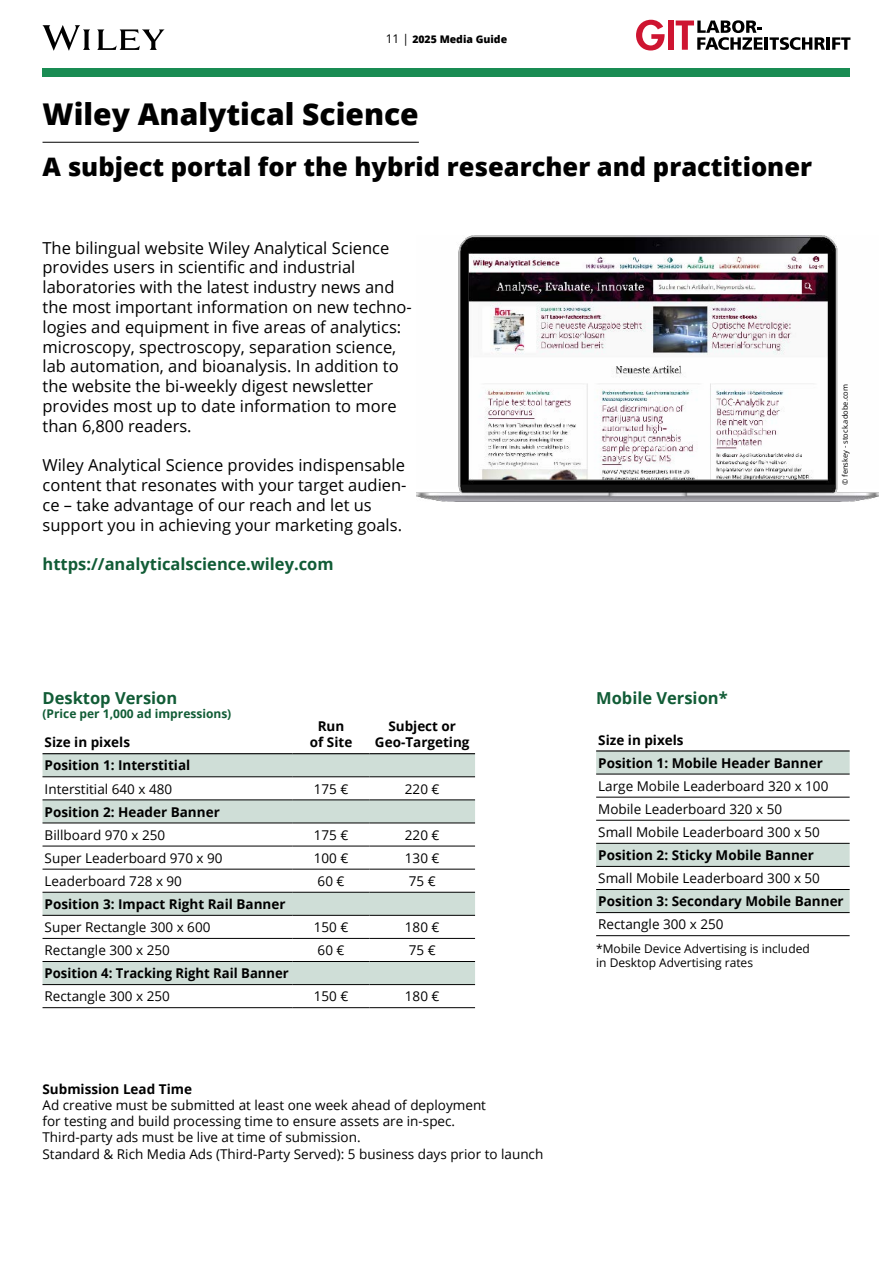
<style>
.page{position:relative;width:893px;height:1263px;background:#fff}
.page>*{position:absolute;margin:0;border:0;box-sizing:border-box;transform-origin:0 0}
.t1{font:800 30px "Open Sans";color:#000}
.t2{font:800 25.5px "Open Sans";color:#000}
.t3{font:16.5px/19.8px "Open Sans";color:#000}
.t4{font:700 16.5px "Open Sans";color:#115c36}
.t5{font:13.5px/16.2px "Open Sans";color:#000}
.t6{font:700 13.5px/16.2px "Open Sans";color:#000;text-align:center}
.t7{font:12px/14.4px "Open Sans";color:#000}
.t8{font:700 12px "Open Sans";color:#115c36}
.t9{font:800 10.5px "Open Sans";color:#000}
.t10{font:7.5px "Open Sans";color:#000}
.s1{font-weight:400;font-size:12px}
</style>
<div class="page">
<svg style="left:636px;top:20px;width:29px;height:31px"></svg>
<div style="left:668px;top:21px;width:5px;height:29px;background:#ce1531"></div>
<svg style="left:676px;top:20px;width:149px;height:30px"></svg>
<hr style="left:826px;top:37px;width:4px;height:13px;background:#000">
<svg style="left:832px;top:37px;width:18px;height:13px"></svg>
<div style="left:43px;top:68px;width:807px;height:9px;background:#198c53"></div>
<svg style="left:43px;top:25px;width:121px;height:26px"></svg>
<hr style="left:43px;top:142px;width:376px;height:1px;background:#000">
<svg style="left:43px;top:754px;width:432px;height:230px"></svg>
<hr style="left:43px;top:846px;width:250px;height:1px;background:#000">
<hr style="left:293px;top:846px;width:76px;height:1px;background:#000">
<hr style="left:369px;top:846px;width:106px;height:1px;background:#000">
<hr style="left:43px;top:869px;width:250px;height:1px;background:#000">
<hr style="left:293px;top:869px;width:76px;height:1px;background:#000">
<hr style="left:369px;top:869px;width:106px;height:1px;background:#000">
<hr style="left:43px;top:892px;width:250px;height:1px;background:#000">
<hr style="left:293px;top:892px;width:76px;height:1px;background:#000">
<hr style="left:369px;top:892px;width:106px;height:1px;background:#000">
<hr style="left:43px;top:915px;width:250px;height:1px;background:#000">
<hr style="left:293px;top:915px;width:76px;height:1px;background:#000">
<hr style="left:369px;top:915px;width:106px;height:1px;background:#000">
<hr style="left:43px;top:938px;width:250px;height:1px;background:#000">
<hr style="left:293px;top:938px;width:76px;height:1px;background:#000">
<hr style="left:369px;top:938px;width:106px;height:1px;background:#000">
<hr style="left:43px;top:961px;width:250px;height:1px;background:#000">
<hr style="left:293px;top:961px;width:76px;height:1px;background:#000">
<hr style="left:369px;top:961px;width:106px;height:1px;background:#000">
<hr style="left:43px;top:984px;width:250px;height:1px;background:#000">
<hr style="left:293px;top:984px;width:76px;height:1px;background:#000">
<hr style="left:369px;top:984px;width:106px;height:1px;background:#000">
<hr style="left:43px;top:1007px;width:250px;height:1px;background:#000">
<hr style="left:293px;top:1007px;width:76px;height:1px;background:#000">
<hr style="left:369px;top:1007px;width:106px;height:1px;background:#000">
<hr style="left:43px;top:753px;width:250px;height:1px;background:#000">
<hr style="left:293px;top:753px;width:76px;height:1px;background:#000">
<hr style="left:369px;top:753px;width:106px;height:1px;background:#000">
<hr style="left:43px;top:823px;width:250px;height:1px;background:#000">
<hr style="left:293px;top:823px;width:76px;height:1px;background:#000">
<hr style="left:369px;top:823px;width:106px;height:1px;background:#000">
<hr style="left:43px;top:800px;width:250px;height:1px;background:#000">
<hr style="left:293px;top:800px;width:76px;height:1px;background:#000">
<hr style="left:369px;top:800px;width:106px;height:1px;background:#000">
<hr style="left:43px;top:776px;width:250px;height:1px;background:#000">
<hr style="left:293px;top:776px;width:76px;height:1px;background:#000">
<hr style="left:369px;top:776px;width:106px;height:1px;background:#000">
<svg style="left:596px;top:751px;width:254px;height:161px"></svg>
<hr style="left:596px;top:774px;width:254px;height:1px;background:#000">
<hr style="left:596px;top:797px;width:254px;height:1px;background:#000">
<hr style="left:596px;top:820px;width:254px;height:1px;background:#000">
<hr style="left:596px;top:843px;width:254px;height:1px;background:#000">
<hr style="left:596px;top:866px;width:254px;height:1px;background:#000">
<hr style="left:596px;top:889px;width:254px;height:1px;background:#000">
<hr style="left:596px;top:912px;width:254px;height:1px;background:#000">
<hr style="left:596px;top:935px;width:254px;height:1px;background:#000">
<hr style="left:596px;top:750px;width:254px;height:1px;background:#000">
<img style="left:417px;top:236px;width:462px;height:265px">
<p class="t9" style="left:386px;top:31px;width:123px"><span class="s1">11 |</span> 2025 Media Guide</p>
<h1 class="t1" style="left:43px;top:91px;width:378px">Wiley Analytical Science</h1>
<h2 class="t2" style="left:43px;top:147px;width:771px">A subject portal for the hybrid researcher and practitioner</h2>
<p class="t3" style="left:43px;top:237px;width:371px">The bilingual website Wiley Analytical Science provides users in scientific and industrial laboratories with the latest industry news and the most important information on new techno&shy;logies and equipment in five areas of analytics: microscopy, spectroscopy, separation science, lab automation, and bioanalysis. In addition to the website the bi-weekly digest newsletter provides most up to date information to more than 6,800 readers.</p>
<p class="t3" style="left:43px;top:455px;width:365px">Wiley Analytical Science provides indispensable content that resonates with your target audien&shy;ce – take advantage of our reach and let us support you in achieving your marketing goals.</p>
<p class="t4" style="left:43px;top:553px;width:293px">https://analyticalscience.wiley.com</p>
<p class="t10" style="left:840px;top:485px;width:102px;rotate:-90deg">© fenskey - stock.adobe.com</p>
<p class="t4" style="left:43px;top:686px;width:136px">Desktop Version</p>
<p class="t8" style="left:43px;top:705px;width:190px">(Price per 1,000 ad impressions)</p>
<p class="t6" style="left:45px;top:734px;width:87px">Size in pixels</p>
<p class="t6" style="left:310px;top:718px;width:44px">Run of Site</p>
<p class="t6" style="left:375px;top:718px;width:96px">Subject or<br>Geo-Targeting</p>
<p class="t6" style="left:45px;top:757px;width:147px">Position 1: Interstitial</p>
<p class="t5" style="left:45px;top:780px;width:129px">Interstitial 640 x 480</p>
<p class="t5" style="left:314px;top:780px;width:36px">175 €</p>
<p class="t5" style="left:405px;top:780px;width:36px">220 €</p>
<p class="t6" style="left:45px;top:803px;width:177px">Position 2: Header Banner</p>
<p class="t5" style="left:45px;top:826px;width:122px">Billboard 970 x 250</p>
<p class="t5" style="left:314px;top:826px;width:36px">175 €</p>
<p class="t5" style="left:405px;top:826px;width:36px">220 €</p>
<p class="t5" style="left:45px;top:849px;width:179px">Super Leaderboard 970 x 90</p>
<p class="t5" style="left:314px;top:849px;width:36px">100 €</p>
<p class="t5" style="left:405px;top:849px;width:36px">130 €</p>
<p class="t5" style="left:45px;top:872px;width:139px">Leaderboard 728 x 90</p>
<p class="t5" style="left:318px;top:872px;width:28px">60 €</p>
<p class="t5" style="left:409px;top:872px;width:28px">75 €</p>
<p class="t6" style="left:45px;top:895px;width:242px">Position 3: Impact Right Rail Banner</p>
<p class="t5" style="left:45px;top:919px;width:167px">Super Rectangle 300 x 600</p>
<p class="t5" style="left:314px;top:919px;width:36px">150 €</p>
<p class="t5" style="left:405px;top:919px;width:36px">180 €</p>
<p class="t5" style="left:45px;top:942px;width:127px">Rectangle 300 x 250</p>
<p class="t5" style="left:318px;top:942px;width:28px">60 €</p>
<p class="t5" style="left:409px;top:942px;width:28px">75 €</p>
<p class="t6" style="left:45px;top:965px;width:246px">Position 4: Tracking Right Rail Banner</p>
<p class="t5" style="left:45px;top:988px;width:127px">Rectangle 300 x 250</p>
<p class="t5" style="left:314px;top:988px;width:36px">150 €</p>
<p class="t5" style="left:405px;top:988px;width:36px">180 €</p>
<p class="t6" style="left:43px;top:1080px;width:151px">Submission Lead Time</p>
<p class="t5" style="left:43px;top:1097px;width:502px">Ad creative must be submitted at least one week ahead of deployment<br>for testing and build processing time to ensure assets are in-spec.<br>Third-party ads must be live at time of submission.<br>Standard &amp; Rich Media Ads (Third-Party Served): 5 business days prior to launch</p>
<p class="t4" style="left:596px;top:686px;width:133px">Mobile Version*</p>
<p class="t6" style="left:598px;top:728px;width:226px;line-height:23.1px;text-align:left">Size in pixels<br>Position 1: Mobile Header Banner</p>
<p class="t5" style="left:598px;top:774px;width:232px;line-height:23.1px">Large Mobile Leaderboard 320 x 100<br>Mobile Leaderboard 320 x 50<br>Small Mobile Leaderboard 300 x 50</p>
<p class="t6" style="left:598px;top:847px;width:217px">Position 2: Sticky Mobile Banner</p>
<p class="t5" style="left:598px;top:870px;width:223px">Small Mobile Leaderboard 300 x 50</p>
<p class="t6" style="left:598px;top:893px;width:247px">Position 3: Secondary Mobile Banner</p>
<p class="t5" style="left:598px;top:916px;width:127px">Rectangle 300 x 250</p>
<p class="t7" style="left:596px;top:941px;width:215px">*Mobile Device Advertising is included in Desktop Advertising rates</p>
</div>
